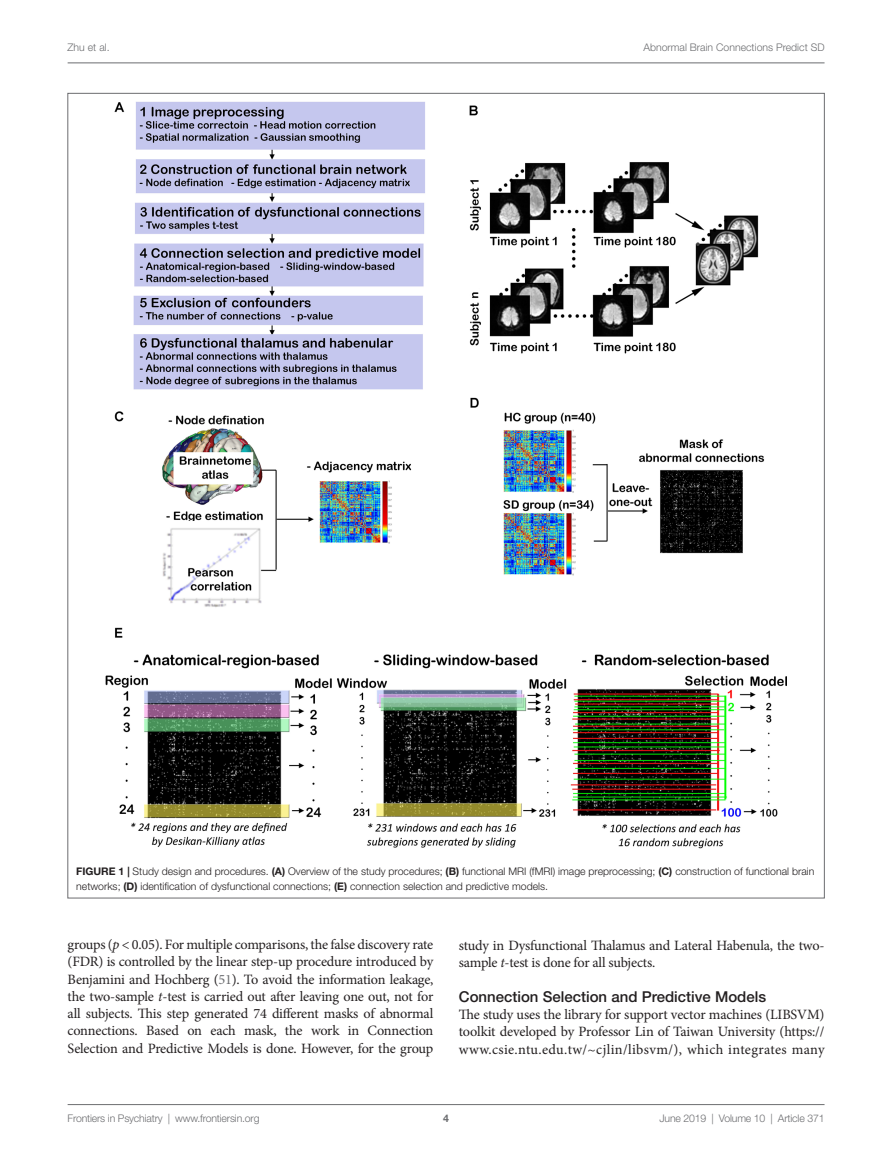
<style>
.page{position:relative;width:893px;height:1170px;background:#fff}
.page>*{position:absolute;margin:0;border:0;box-sizing:border-box;transform-origin:0 0}
._3{font:500 15px "Helvetica Neue LT Std";color:#231f20}
.T1{font:14.25px/17.2px "Minion Pro";letter-spacing:-.015em;color:#231f20;text-align:justify}
.FC{font:300 10.5px/14.2px "Helvetica Neue LT Std";color:#231f20}
.t1{font:300 10.5px "Helvetica Neue LT Std";letter-spacing:-.015em;color:#6c6d70}
.t2{font:700 10.5px "Helvetica Neue LT Std";color:#6c6d70}
.s1{font-weight:700}
.s2{font-style:italic}
.s3{color:#6c6d70}
</style>
<div class="page">
<hr style="left:68px;top:63px;width:756px;height:1px;background:#6c6d70">
<hr style="left:68px;top:1104px;width:756px;height:1px;background:#6c6d70">
<img style="left:106px;top:102px;width:680px;height:746px">
<p class="t1" style="left:68px;top:41px;width:44px">Zhu et al.</p>
<p class="t1" style="left:643px;top:41px;width:183px">Abnormal Brain Connections Predict SD</p>
<p class="FC" style="left:76px;top:864px;width:740px"><span class="s1">FIGURE 1 |</span> Study design and procedures. <span class="s1">(A)</span> Overview of the study procedures; <span class="s1">(B)</span> functional MRI (fMRI) image preprocessing; <span class="s1">(C)</span> construction of functional brain networks; <span class="s1">(D)</span> identification of dysfunctional connections; <span class="s1">(E)</span> connection selection and predictive models.</p>
<p class="T1" style="left:68px;top:935px;width:367px">groups (<span class="s2">p</span> &lt; 0.05). For multiple comparisons, the false discovery rate (FDR) is controlled by the linear step-up procedure introduced by Benjamini and Hochberg (<span class="s3">51</span>). To avoid the information leakage, the two-sample <span class="s2">t</span>-test is carried out after leaving one out, not for all subjects. This step generated 74 different masks of abnormal connections. Based on each mask, the work in Connection Selection and Predictive Models is done. However, for the group</p>
<p class="T1" style="left:459px;top:936px;width:367px">study in Dysfunctional Thalamus and Lateral Habenula, the two&shy;sample <span class="s2">t</span>-test is done for all subjects.</p>
<p class="_3" style="left:459px;top:987px;width:309px">Connection Selection and Predictive Models</p>
<p class="T1" style="left:459px;top:1005px;width:367px">The study uses the library for support vector machines (LIBSVM) toolkit developed by Professor Lin of Taiwan University (https:// www.csie.ntu.edu.tw/~cjlin/libsvm/), which integrates many</p>
<p class="t1" style="left:68px;top:1111px;width:193px">Frontiers in Psychiatry | www.frontiersin.org</p>
<p class="t2" style="left:443px;top:1111px;width:7px">4</p>
<p class="t1" style="left:659px;top:1111px;width:166px">June 2019 | Volume 10 | Article 371</p>
</div>
